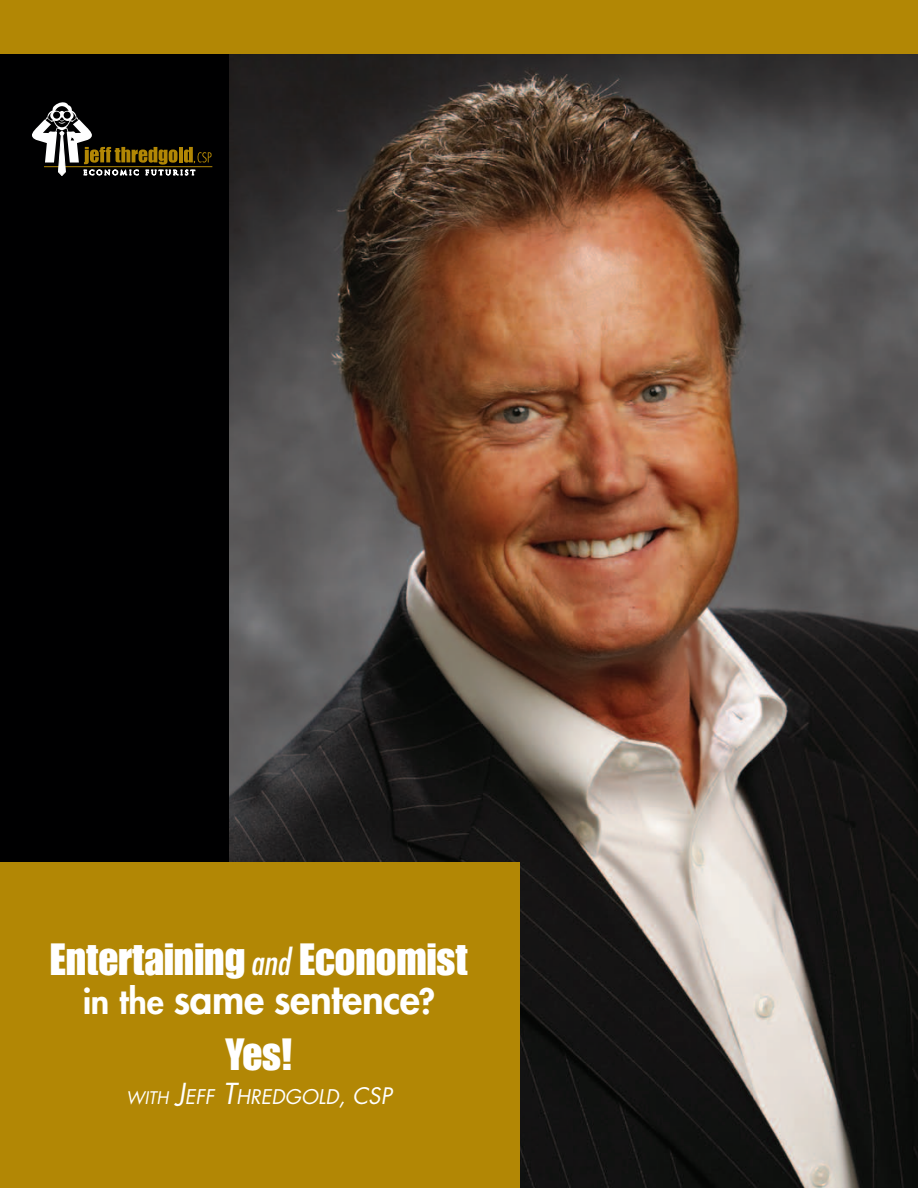
<style>
.page{position:relative;width:918px;height:1188px;background:#000001}
.page>*{position:absolute;margin:0;border:0;box-sizing:border-box;transform-origin:0 0}
.t1{font:44.25px "Impact LT Std";color:#fff}
.t2{font:800 40.2px "Futura Std";letter-spacing:-.01em;color:#fff}
.t3{font:italic 19.65px "Futura Std";color:#fff}
.s1{font-family:"Futura Std";font-style:italic;font-stretch:condensed;font-size:34.2px}
.s2{font-size:34.2px}
.s3{font-size:16.95px}
.s4{font-size:28.2px}
.s5{font-size:22.2px}
</style>
<div class="page">
<img style="left:230px;top:54px;width:688px;height:1134px">
<div style="left:0;top:862px;width:520px;height:326px;background:#b28705"></div>
<div style="left:0;top:0;width:918px;height:54px;background:#b28705"></div>
<svg style="left:32px;top:102px;width:180px;height:74px"></svg>
<p class="t1" style="left:50px;top:934px;width:419px">Entertaining <span class="s1">and</span> Economist</p>
<p class="t2" style="left:83px;top:973px;width:354px"><span class="s2">in the</span> same sentence<span class="s2">?</span></p>
<p class="t1" style="left:225px;top:1029px;width:69px">Yes!</p>
<p class="t3" style="left:126px;top:1084px;width:267px"><span class="s3">WITH</span> <span class="s4">J</span>EFF <span class="s4">T</span>HREDGOLD<span class="s5">, CSP</span></p>
</div>
